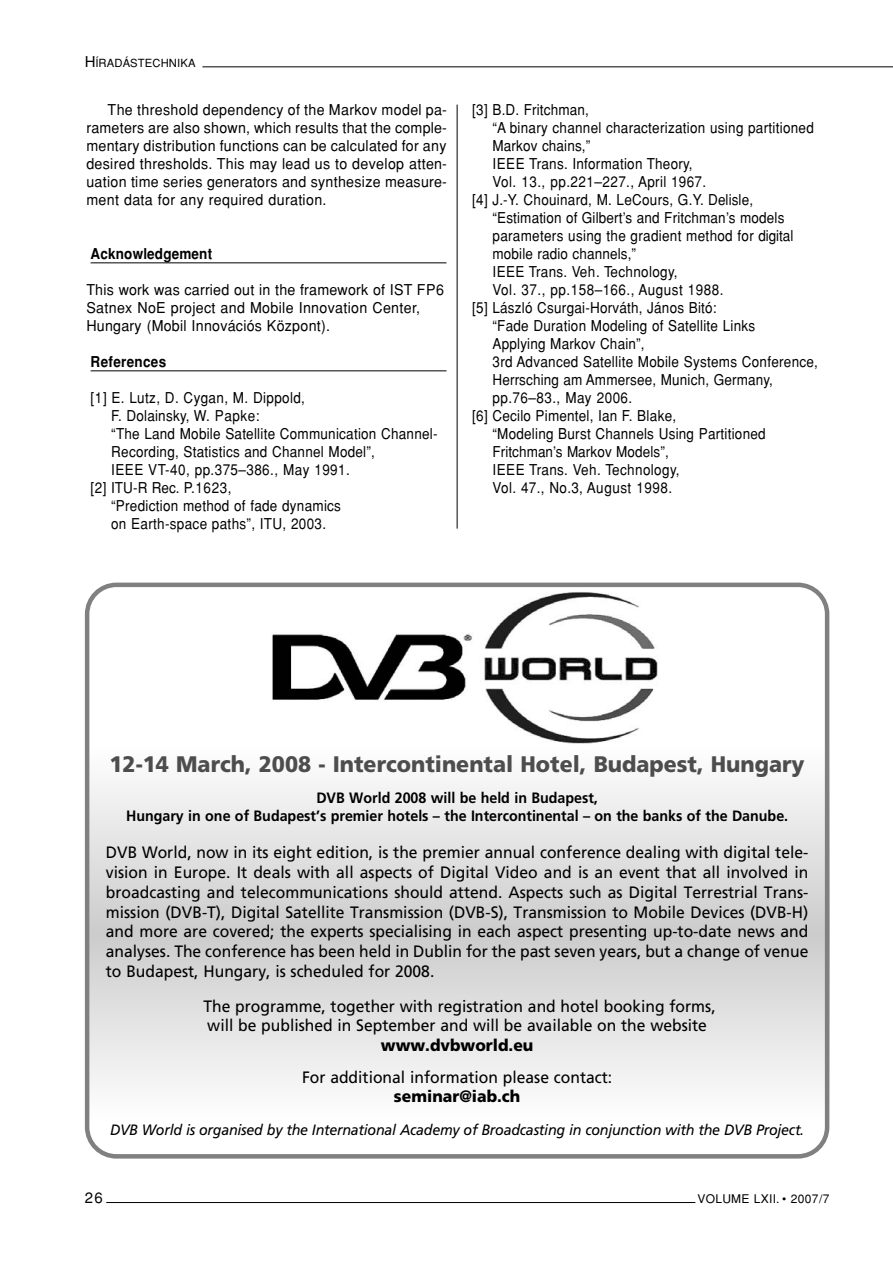
<style>
.page{position:relative;width:893px;height:1263px;background:#fff}
.page>*{position:absolute;margin:0;border:0;box-sizing:border-box;transform-origin:0 0}
.t1{font:900 22.5px "H Frutiger";color:#4d4d4d;scale:.95 1}
.t2{font:16.5px/19.8px "H Frutiger Roman";color:#000;text-align:justify;scale:.95 1}
.t3{font:900 16.5px "H Frutiger";color:#000;scale:.95 1}
.t4{font:15px "H Helvetica";letter-spacing:.02em;color:#000;scale:.9 1}
.t5{font:15px/18px "H Helvetica";letter-spacing:.02em;color:#000;text-align:justify;scale:.95 1}
.t6{font:700 15px/18px "H Frutiger";color:#000;text-align:center;scale:.95 1}
.t7{font:italic 15px "H Frutiger";letter-spacing:-.015em;color:#000;scale:.95 1}
.t8{font:700 15px "H Helvetica";letter-spacing:.01em;color:#000;scale:.9 1}
.t9{font:15px "H Helvetica";letter-spacing:.02em;color:#000}
.t10{font:12px "H Helvetica";letter-spacing:.025em;color:#000}
.t11{font:11.25px "H Helvetica";letter-spacing:.01em;color:#000}
.s1{font-size:15px}
</style>
<div class="page">
<hr style="left:91px;top:263px;width:355px;height:1px;background:#000">
<hr style="left:91px;top:371px;width:355px;height:1px;background:#000">
<hr style="left:202px;top:67px;width:690px;height:1px;background:#000">
<hr style="left:106px;top:1202px;width:589px;height:1px;background:#000">
<hr style="left:457px;top:105px;width:1px;height:424px;background:#000">
<svg style="left:85px;top:583px;width:744px;height:576px"></svg>
<div style="left:106px;top:591px;width:703px;height:154px;background:#fff"></div>
<img style="left:272px;top:592px;width:386px;height:152px">
<p class="t11" style="left:85px;top:59px;width:112px"><span class="s1">H</span>ÍRADÁSTECHNIKA</p>
<p class="t5" style="left:86px;top:103px;width:381px;text-indent:21px">The threshold dependency of the Markov model pa&shy;rameters are also shown, which results that the comple&shy;mentary distribution functions can be calculated for any desired thresholds. This may lead us to develop atten&shy;uation time series generators and synthesize measure&shy;ment data for any required duration.</p>
<p class="t8" style="left:91px;top:248px;width:137px">Acknowledgement</p>
<p class="t5" style="left:86px;top:283px;width:378px;text-align:left">This work was carried out in the framework of IST FP6<br>Satnex NoE project and Mobile Innovation Center,<br>Hungary (Mobil Innovációs Központ).</p>
<p class="t8" style="left:91px;top:356px;width:85px">References</p>
<p class="t4" style="left:91px;top:392px;width:240px">[1] E. Lutz, D. Cygan, M. Dippold,</p>
<p class="t4" style="left:111px;top:410px;width:166px">F. Dolainsky, W. Papke:</p>
<p class="t4" style="left:111px;top:428px;width:364px">“The Land Mobile Satellite Communication Channel-</p>
<p class="t4" style="left:111px;top:446px;width:294px">Recording, Statistics and Channel Model”,</p>
<p class="t4" style="left:111px;top:464px;width:266px">IEEE VT-40, pp.375–386., May 1991.</p>
<p class="t4" style="left:91px;top:482px;width:158px">[2] ITU-R Rec. P.1623,</p>
<p class="t4" style="left:111px;top:500px;width:257px">“Prediction method of fade dynamics</p>
<p class="t4" style="left:111px;top:518px;width:240px">on Earth-space paths”, ITU, 2003.</p>
<p class="t4" style="left:472px;top:104px;width:131px">[3] B.D. Fritchman,</p>
<p class="t4" style="left:492px;top:122px;width:358px">“A binary channel characterization using partitioned</p>
<p class="t4" style="left:492px;top:140px;width:110px">Markov chains,”</p>
<p class="t4" style="left:492px;top:158px;width:224px">IEEE Trans. Information Theory,</p>
<p class="t4" style="left:492px;top:176px;width:239px">Vol. 13., pp.221–227., April 1967.</p>
<p class="t4" style="left:472px;top:194px;width:314px">[4] J.-Y. Chouinard, M. LeCours, G.Y. Delisle,</p>
<p class="t4" style="left:492px;top:212px;width:326px">“Estimation of Gilbert’s and Fritchman’s models</p>
<p class="t4" style="left:492px;top:230px;width:336px">parameters using the gradient method for digital</p>
<p class="t4" style="left:492px;top:248px;width:161px">mobile radio channels,”</p>
<p class="t4" style="left:492px;top:266px;width:207px">IEEE Trans. Veh. Technology,</p>
<p class="t4" style="left:492px;top:284px;width:258px">Vol. 37., pp.158–166., August 1988.</p>
<p class="t4" style="left:472px;top:302px;width:273px">[5] László Csurgai-Horváth, János Bitó:</p>
<p class="t4" style="left:492px;top:320px;width:293px">“Fade Duration Modeling of Satellite Links</p>
<p class="t4" style="left:492px;top:338px;width:170px">Applying Markov Chain”,</p>
<p class="t4" style="left:492px;top:356px;width:363px">3rd Advanced Satellite Mobile Systems Conference,</p>
<p class="t4" style="left:492px;top:374px;width:313px">Herrsching am Ammersee, Munich, Germany,</p>
<p class="t4" style="left:492px;top:392px;width:157px">pp.76–83., May 2006.</p>
<p class="t4" style="left:472px;top:410px;width:228px">[6] Cecilo Pimentel, Ian F. Blake,</p>
<p class="t4" style="left:492px;top:428px;width:305px">“Modeling Burst Channels Using Partitioned</p>
<p class="t4" style="left:492px;top:446px;width:197px">Fritchman’s Markov Models”,</p>
<p class="t4" style="left:492px;top:464px;width:209px">IEEE Trans. Veh. Technology,</p>
<p class="t4" style="left:492px;top:482px;width:201px">Vol. 47., No.3, August 1998.</p>
<h1 class="t1" style="left:109px;top:756px;width:733px">12-14 March, 2008 - Intercontinental Hotel, Budapest, Hungary</h1>
<p class="t6" style="left:126px;top:790px;width:698px">DVB World 2008 will be held in Budapest,<br>Hungary in one of Budapest’s premier hotels – the Intercontinental – on the banks of the Danube.</p>
<p class="t2" style="left:106px;top:844px;width:741px">DVB World, now in its eight edition, is the premier annual conference dealing with digital tele&shy;vision in Europe. It deals with all aspects of Digital Video and is an event that all involved in broadcasting and telecommunications should attend. Aspects such as Digital Terrestrial Trans&shy;mission (DVB-T), Digital Satellite Transmission (DVB-S), Transmission to Mobile Devices (DVB-H) and more are covered; the experts specialising in each aspect presenting up-to-date news and analyses. The conference has been held in Dublin for the past seven years, but a change of venue to Budapest, Hungary, is scheduled for 2008.</p>
<p class="t2" style="left:203px;top:998px;width:541px">The programme, together with registration and hotel booking forms, will be published in September and will be available on the website</p>
<p class="t3" style="left:381px;top:1039px;width:162px">www.dvbworld.eu</p>
<p class="t2" style="left:302px;top:1069px;width:328px">For additional information please contact:</p>
<p class="t3" style="left:394px;top:1091px;width:134px">seminar@iab.ch</p>
<p class="t7" style="left:110px;top:1124px;width:732px">DVB World is organised by the International Academy of Broadcasting in conjunction with the DVB Project.</p>
<p class="t9" style="left:85px;top:1192px;width:20px">26</p>
<p class="t10" style="left:697px;top:1194px;width:133px">VOLUME LXII. • 2007/7</p>
</div>
